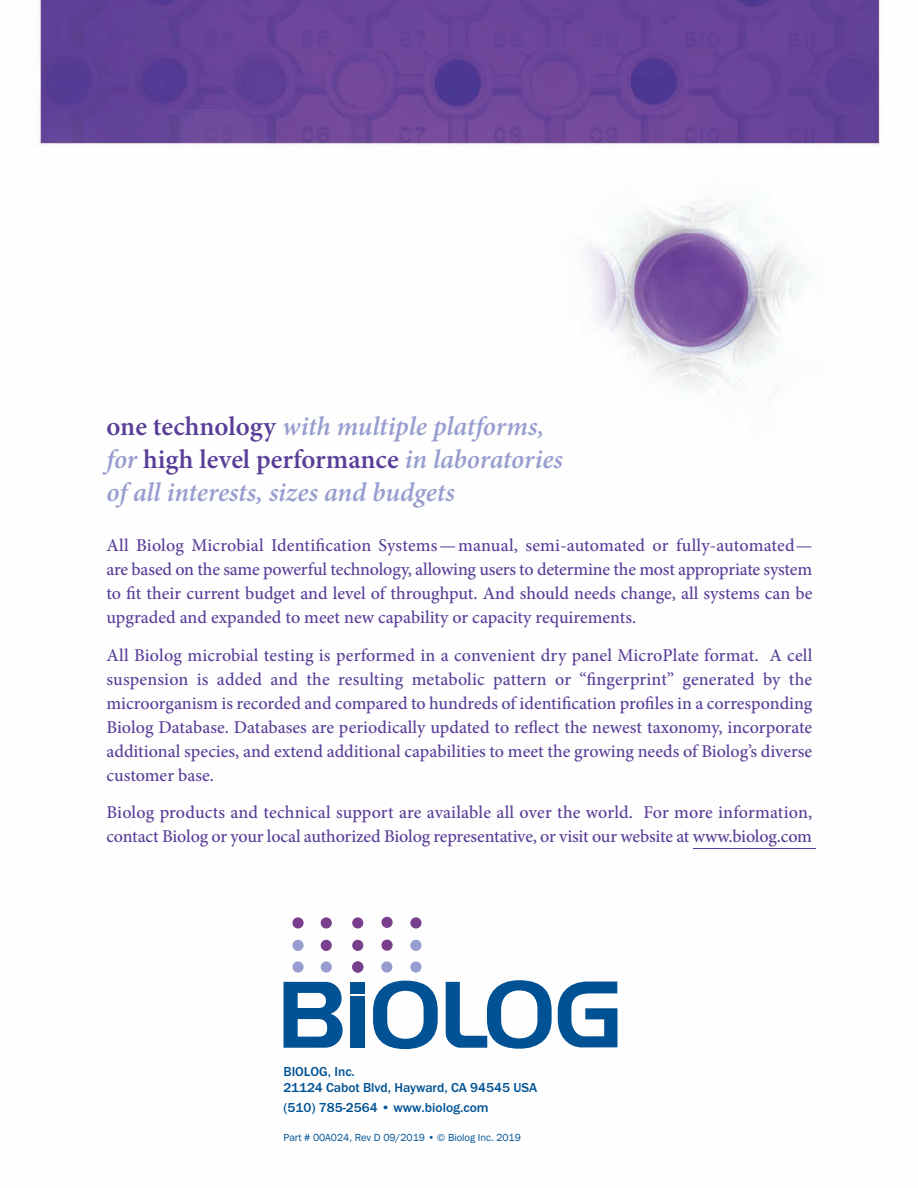
<style>
.page{position:relative;width:918px;height:1188px;background:#fff}
.page>*{position:absolute;margin:0;border:0;box-sizing:border-box;transform-origin:0 0}
.t1{font:italic 600 27px/33px "Minion Pro";letter-spacing:-.005em;color:#979ecf}
.t2{font:500 18px/24px "Minion Pro";color:#593e99;text-align:justify}
.t3{font:700 13.5px/16.2px "Franklin Gothic";color:#005294}
.t4{font:10.5px "Franklin Gothic";color:#005294}
.s1{font-style:normal;color:#593e99}
</style>
<div class="page">
<img style="left:38px;top:0;width:846px;height:1050px">
<svg style="left:373px;top:981px;width:65px;height:68px"></svg>
<svg style="left:284px;top:982px;width:59px;height:66px"></svg>
<div style="left:351px;top:997px;width:14px;height:51px;background:#005294"></div>
<div style="left:351px;top:982px;width:14px;height:11px;background:#005294"></div>
<svg style="left:446px;top:980px;width:106px;height:69px"></svg>
<svg style="left:558px;top:982px;width:59px;height:65px"></svg>
<div style="left:292px;top:917px;width:12px;height:12px;background:#793f8c;border-radius:50%"></div>
<div style="left:321px;top:917px;width:11px;height:12px;background:#793f8c;border-radius:50%"></div>
<div style="left:352px;top:917px;width:11px;height:12px;background:#793f8c;border-radius:50%"></div>
<div style="left:381px;top:917px;width:12px;height:11px;background:#793f8c;border-radius:50%"></div>
<div style="left:410px;top:917px;width:12px;height:12px;background:#793f8c;border-radius:50%"></div>
<div style="left:292px;top:940px;width:12px;height:11px;background:#979ecf;border-radius:50%"></div>
<div style="left:292px;top:961px;width:12px;height:12px;background:#979ecf;border-radius:50%"></div>
<div style="left:321px;top:940px;width:11px;height:11px;background:#793f8c;border-radius:50%"></div>
<div style="left:321px;top:961px;width:11px;height:12px;background:#979ecf;border-radius:50%"></div>
<div style="left:352px;top:940px;width:11px;height:11px;background:#793f8c;border-radius:50%"></div>
<div style="left:381px;top:940px;width:12px;height:11px;background:#793f8c;border-radius:50%"></div>
<div style="left:410px;top:940px;width:12px;height:11px;background:#979ecf;border-radius:50%"></div>
<div style="left:352px;top:961px;width:11px;height:12px;background:#793f8c;border-radius:50%"></div>
<div style="left:381px;top:961px;width:11px;height:12px;background:#979ecf;border-radius:50%"></div>
<div style="left:410px;top:961px;width:12px;height:12px;background:#979ecf;border-radius:50%"></div>
<hr style="left:693px;top:848px;width:123px;height:1px;background:#593e99">
<h1 class="t1" style="left:106px;top:412px;width:458px"><span class="s1">one technology</span> with multiple platforms, for <span class="s1">high level performance</span> in laboratories of all interests, sizes and budgets</h1>
<p class="t2" style="left:106px;top:535px;width:707px">All Biolog Microbial Identification Systems—manual, semi-automated or fully-automated— are based on the same powerful technology, allowing users to determine the most appropriate system to fit their current budget and level of throughput. And should needs change, all systems can be upgraded and expanded to meet new capability or capacity requirements.</p>
<p class="t2" style="left:106px;top:645px;width:707px">All Biolog microbial testing is performed in a convenient dry panel MicroPlate format. A cell suspension is added and the resulting metabolic pattern or “fingerprint” generated by the microorganism is recorded and compared to hundreds of identification profiles in a corresponding Biolog Database. Databases are periodically updated to reflect the newest taxonomy, incorporate additional species, and extend additional capabilities to meet the growing needs of Biolog’s diverse customer base.</p>
<p class="t2" style="left:106px;top:802px;width:707px">Biolog products and technical support are available all over the world. For more information, contact Biolog or your local authorized Biolog representative, or visit our website at www.biolog.com</p>
<p class="t3" style="left:284px;top:1063px;width:255px">BIOLOG, Inc.<br>21124 Cabot Blvd, Hayward, CA 94545 USA</p>
<p class="t3" style="left:284px;top:1099px;width:207px">(510) 785-2564 • www.biolog.com</p>
<p class="t4" style="left:284px;top:1132px;width:239px">Part # 00A024, Rev D 09/2019 • © Biolog Inc. 2019</p>
</div>
